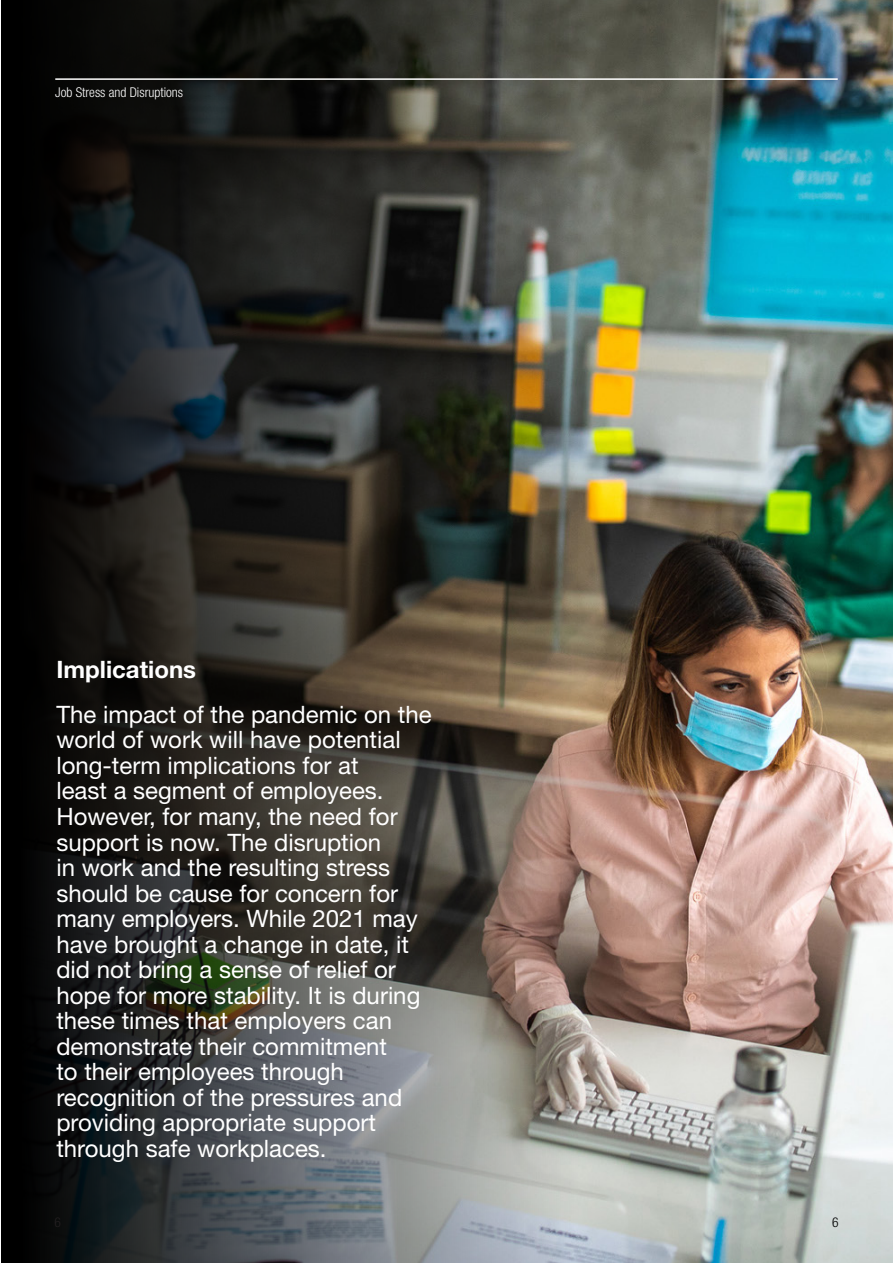
<style>
.page{position:relative;width:893px;height:1263px;background:#fff}
.page>*{position:absolute;margin:0;border:0;box-sizing:border-box;transform-origin:0 0}
._10pt_4_5mm_Bodytext{font:24px/25.5px "Helvetica Neue LT Std";color:#fff}
._10pt_4_5mm_Bodytext-2{font:700 24px "Helvetica Neue LT Std";color:#fff}
._10pt_4_5mm_Bodytext-3{font:300 condensed 13.5px "Helvetica Neue LT Pro";color:#fff}
.t1{font:300 condensed 13.5px "Helvetica Neue LT Pro";color:#000}
</style>
<div class="page">
<img style="left:577px;top:0;width:316px;height:1263px">
<img style="left:1px;top:0;width:576px;height:1263px">
<hr style="left:55px;top:78px;width:783px;height:2px;background:#fff">
<p class="_10pt_4_5mm_Bodytext-3" style="left:55px;top:84px;width:129px">Job Stress and Disruptions</p>
<p class="_10pt_4_5mm_Bodytext-2" style="left:56px;top:655px;width:141px">Implications</p>
<p class="_10pt_4_5mm_Bodytext" style="left:56px;top:701px;width:377px">The impact of the pandemic on the world of work will have potential long-term implications for at<br>least a segment of employees.<br>However, for many, the need for support is now. The disruption<br>in work and the resulting stress should be cause for concern for many employers. While 2021 may have brought a change in date, it did not bring a sense of relief or hope for more stability. It is during these times that employers can demonstrate their commitment<br>to their employees through recognition of the pressures and providing appropriate support through safe workplaces.</p>
<p class="t1" style="left:832px;top:1214px;width:8px">6</p>
</div>
